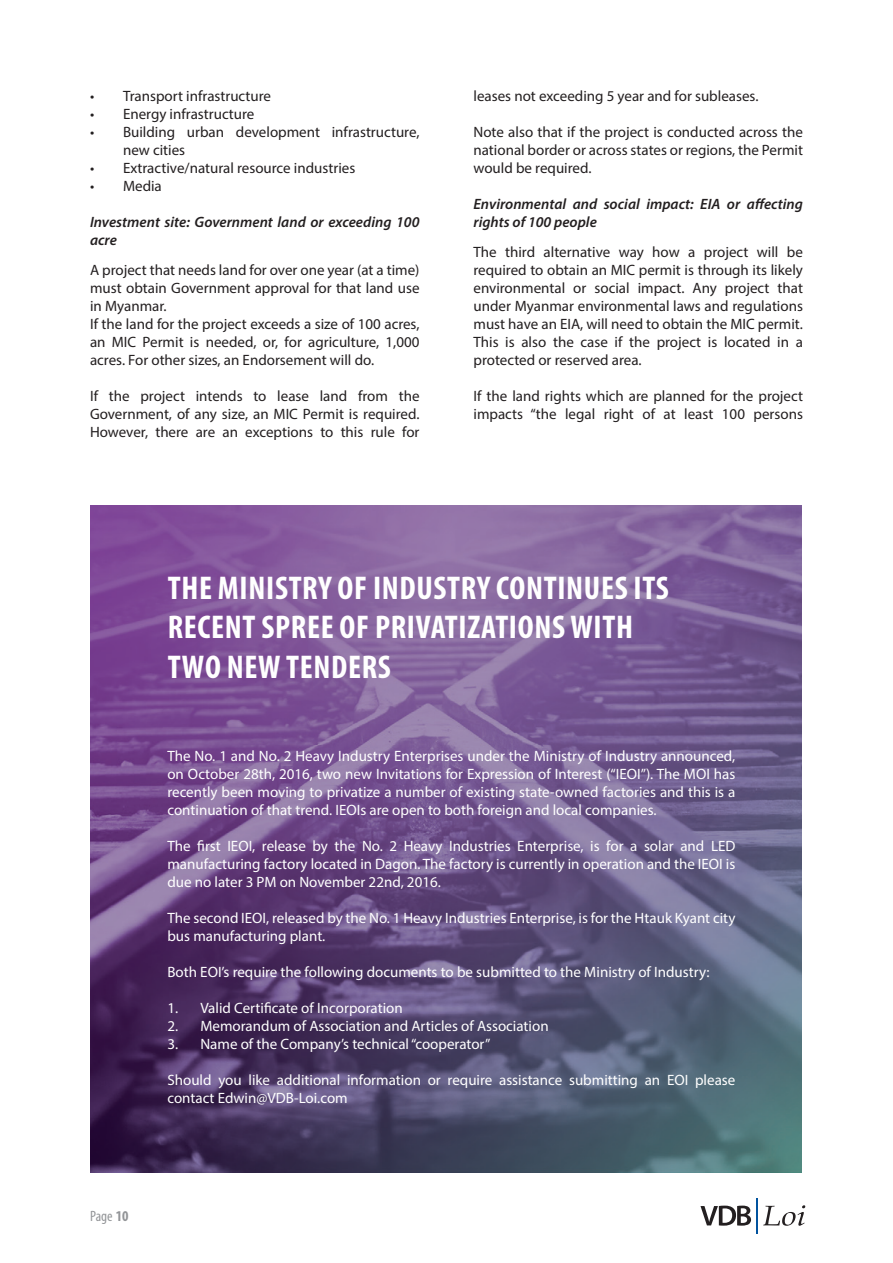
<style>
.page{position:relative;width:893px;height:1263px;background:#fff}
.page>*{position:absolute;margin:0;border:0;box-sizing:border-box;transform-origin:0 0}
.Article_Title{font:700 condensed 33px/39.6px "Myriad Pro";letter-spacing:.02em;color:#fff}
.t1{font:15px/18px "Myriad Pro";color:#231f20;text-align:justify}
.t2{font:15px/18px "Myriad Pro";color:#fff;text-align:justify}
.Basid_para_heading_2{font:italic 600 15px/18px "Myriad Pro";color:#231f20}
.t3{font:condensed 15px "Myriad Pro";color:#939598}
.s1{font-weight:700}
</style>
<div class="page">
<svg style="left:700px;top:1205px;width:51px;height:20px"></svg>
<hr style="left:756px;top:1197px;width:2px;height:36px;background:#01539e">
<svg style="left:763px;top:1205px;width:42px;height:21px"></svg>
<img style="left:90px;top:505px;width:711px;height:668px">
<p class="t1" style="left:90px;top:87px;width:183px">• Transport infrastructure</p>
<p class="t1" style="left:90px;top:105px;width:166px">• Energy infrastructure</p>
<p class="t1" style="left:123px;top:123px;width:298px;text-indent:-33px">• Building urban development infrastructure, new cities</p>
<p class="t1" style="left:90px;top:159px;width:267px">• Extractive/natural resource industries</p>
<p class="t1" style="left:90px;top:177px;width:73px">• Media</p>
<p class="Basid_para_heading_2" style="left:90px;top:213px;width:331px">Investment site: Government land or exceeding 100 acre</p>
<p class="t1" style="left:90px;top:261px;width:331px">A project that needs land for over one year (at a time) must obtain Government approval for that land use in Myanmar.</p>
<p class="t1" style="left:90px;top:315px;width:331px">If the land for the project exceeds a size of 100 acres, an MIC Permit is needed, or, for agriculture, 1,000 acres. For other sizes, an Endorsement will do.</p>
<p class="t1" style="left:90px;top:387px;width:331px">If the project intends to lease land from the Government, of any size, an MIC Permit is required.<br>However, there are an exceptions to this rule for</p>
<p class="t1" style="left:473px;top:87px;width:286px">leases not exceeding 5 year and for subleases.</p>
<p class="t1" style="left:473px;top:123px;width:331px">Note also that if the project is conducted across the national border or across states or regions, the Permit would be required.</p>
<p class="Basid_para_heading_2" style="left:473px;top:195px;width:331px">Environmental and social impact: EIA or affecting rights of 100 people</p>
<p class="t1" style="left:473px;top:243px;width:331px">The third alternative way how a project will be required to obtain an MIC permit is through its likely environmental or social impact. Any project that under Myanmar environmental laws and regulations must have an EIA, will need to obtain the MIC permit.<br>This is also the case if the project is located in a protected or reserved area.</p>
<p class="t1" style="left:473px;top:387px;width:331px">If the land rights which are planned for the project impacts “the legal right of at least 100 persons</p>
<p class="Article_Title" style="left:168px;top:567px;width:503px">THE MINISTRY OF INDUSTRY CONTINUES ITS<br>RECENT SPREE OF PRIVATIZATIONS WITH<br>TWO NEW TENDERS</p>
<p class="t2" style="left:167px;top:746px;width:570px">The No. 1 and No. 2 Heavy Industry Enterprises under the Ministry of Industry announced, on October 28th, 2016, two new Invitations for Expression of Interest (“IEOI”). The MOI has recently been moving to privatize a number of existing state-owned factories and this is a continuation of that trend. IEOIs are open to both foreign and local companies.</p>
<p class="t2" style="left:167px;top:836px;width:570px">The first IEOI, release by the No. 2 Heavy Industries Enterprise, is for a solar and LED manufacturing factory located in Dagon. The factory is currently in operation and the IEOI is due no later 3 PM on November 22nd, 2016.</p>
<p class="t2" style="left:167px;top:908px;width:569px">The second IEOI, released by the No. 1 Heavy Industries Enterprise, is for the Htauk Kyant city bus manufacturing plant.</p>
<p class="t2" style="left:167px;top:962px;width:544px">Both EOI’s require the following documents to be submitted to the Ministry of Industry:</p>
<p class="t2" style="left:167px;top:998px;width:237px">1. Valid Certificate of Incorporation</p>
<p class="t2" style="left:167px;top:1016px;width:383px">2. Memorandum of Association and Articles of Association</p>
<p class="t2" style="left:167px;top:1034px;width:324px">3. Name of the Company’s technical “cooperator”</p>
<p class="t2" style="left:167px;top:1070px;width:569px">Should you like additional information or require assistance submitting an EOI please contact Edwin@VDB-Loi.com</p>
<p class="t3" style="left:90px;top:1207px;width:40px">Page <span class="s1">10</span></p>
</div>
